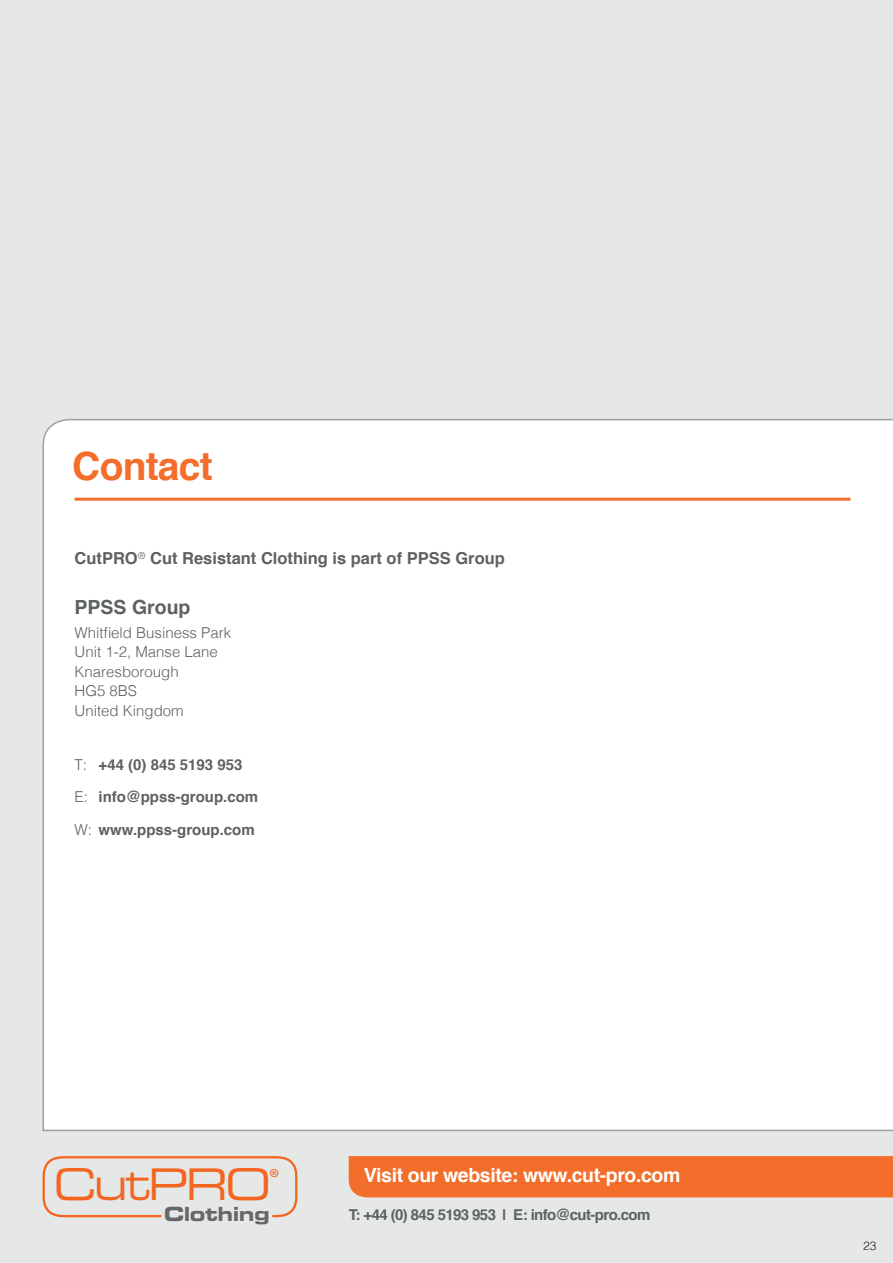
<style>
.page{position:relative;width:893px;height:1263px;background:#e6e8e8}
.page>*{position:absolute;margin:0;border:0;box-sizing:border-box;transform-origin:0 0}
.t1{font:expanded 43.5px "Square 721 BT";letter-spacing:-.06em;color:#f36621}
.t2{font:700 39px "Helvetica";letter-spacing:-.02em;color:#f36e2a}
.t3{font:700 19.5px "Helvetica";letter-spacing:-.02em;color:#fff}
.t4{font:700 19.5px "Helvetica";color:#5d6161}
.t5{font:700 expanded 19.35px "Square 721 BT";letter-spacing:-.02em;color:#676767}
.t6{font:700 16.5px "Helvetica";color:#5d6161}
.t7{font:300 15px/19.5px "Helvetica";color:#5d6161}
.t8{font:700 15px/32.5px "Helvetica";color:#5d6161}
.t9{font:700 15px "Helvetica";letter-spacing:-.04em;color:#5d6161}
.t10{font:300 12px "Helvetica";color:#231f20}
.s1{font-weight:300}
</style>
<div class="page">
<svg style="left:43px;top:1156px;width:254px;height:61px"></svg>
<div style="left:349px;top:1156px;width:544px;height:41px;background:#f36e2a"></div>
<div style="left:42px;top:419px;width:851px;height:713px;background:#fff"></div>
<hr style="left:75px;top:498px;width:775px;height:3px;background:#f36e2a">
<h2 class="t2" style="left:72px;top:435px;width:142px">Contact</h2>
<p class="t6" style="left:75px;top:545px;width:432px">CutPRO<sup>®</sup> Cut Resistant Clothing is part of PPSS Group</p>
<h3 class="t4" style="left:75px;top:591px;width:117px">PPSS Group</h3>
<p class="t7" style="left:75px;top:622px;width:158px">Whitfield Business Park<br>Unit 1-2, Manse Lane<br>Knaresborough<br>HG5 8BS<br>United Kingdom</p>
<p class="t8" style="left:75px;top:748px;width:185px"><span class="s1">T:</span> +44 (0) 845 5193 953<br><span class="s1">E:</span> info@ppss-group.com<br><span class="s1">W:</span> www.ppss-group.com</p>
<h3 class="t3" style="left:364px;top:1159px;width:318px">Visit our website: www.cut-pro.com</h3>
<h1 class="t1" style="left:53px;top:1158px;width:228px">CutPRO<sup>®</sup></h1>
<p class="t5" style="left:164px;top:1202px;width:108px">Clothing</p>
<p class="t9" style="left:349px;top:1203px;width:303px">T: +44 (0) 845 5193 953 | E: info@cut-pro.com</p>
<p class="t10" style="left:863px;top:1236px;width:15px">23</p>
</div>
